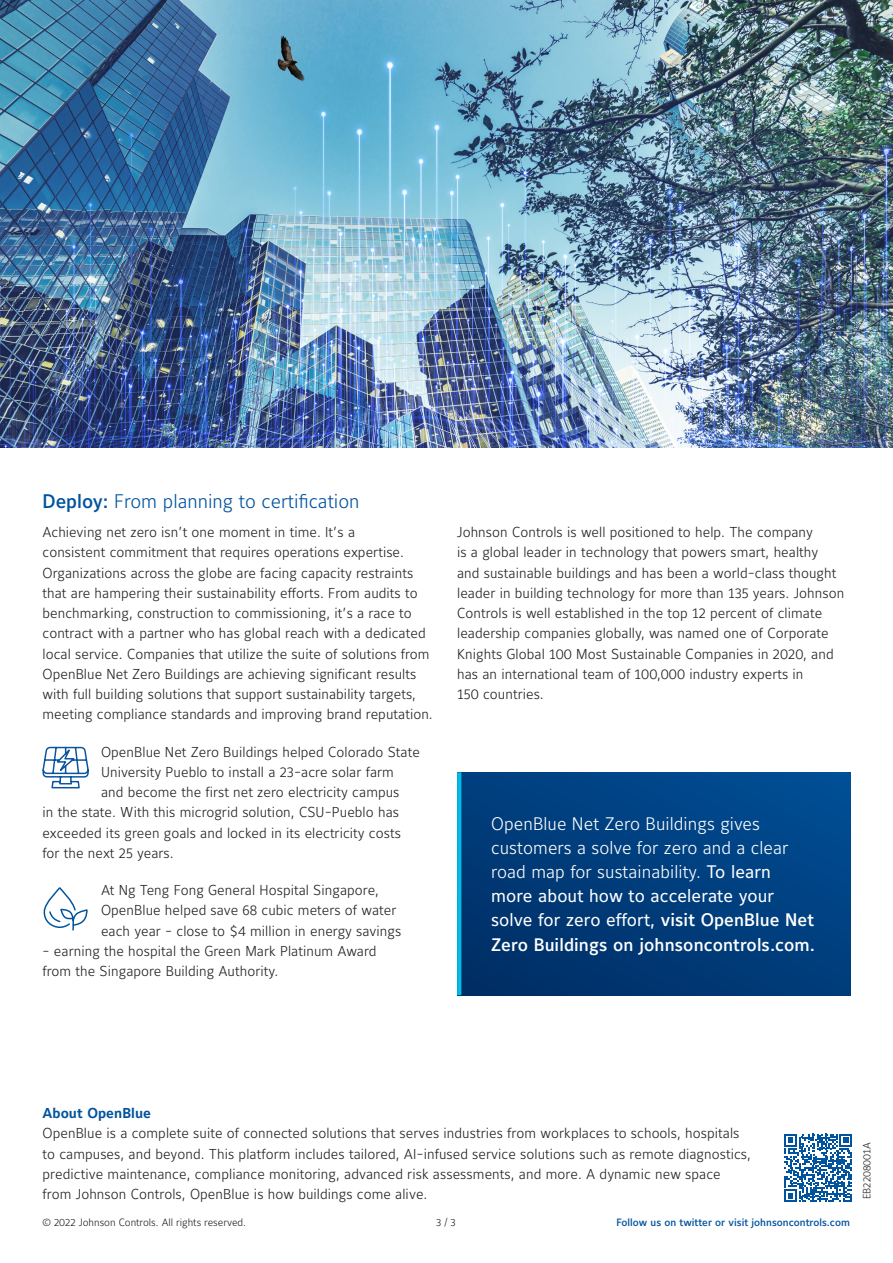
<style>
.page{position:relative;width:893px;height:1263px;background:#fff}
.page>*{position:absolute;margin:0;border:0;box-sizing:border-box;transform-origin:0 0}
._01_Subtitle_level{font:300 19.5px "Maurea Jci Lf ML";color:#01539e}
._01_Body_text_-_Blac{font:300 18px/24px "Maurea Jci Lf ML";letter-spacing:.005em;color:#fff}
._01_Body_text_-_Blac-2{font:300 14.25px/20.2px "Maurea Jci Lf ML";letter-spacing:.005em;color:#231f20}
.Text_9_5pts_13_5pt{font:300 14.25px/20.2px "Maurea Jci Lf ML";letter-spacing:.005em;color:#231f20}
._02_Footnote_Source{font:300 10.5px "Maurea Jci Lf ML";color:#231f20}
.t1{font:500 10.5px "Maurea Jci Lf ML";color:#01539e}
.s1{font-weight:500}
.s2{font-weight:400}
.s3{font-weight:700;color:#01539e}
</style>
<div class="page">
<svg style="left:784px;top:1134px;width:68px;height:68px"></svg>
<img style="left:0;top:0;width:893px;height:448px">
<div style="left:457px;top:772px;width:394px;height:223px;background:linear-gradient(to bottom,#00488b,#00346e)"></div>
<svg style="left:457px;top:772px;width:4px;height:223px"></svg>
<svg style="left:43px;top:887px;width:45px;height:44px"></svg>
<svg style="left:42px;top:746px;width:47px;height:43px"></svg>
<p class="_01_Subtitle_level" style="left:43px;top:489px;width:319px"><span class="s1">Deploy:</span> From planning to certification</p>
<p class="_01_Body_text_-_Blac-2" style="left:43px;top:522px;width:392px">Achieving net zero isn’t one moment in time. It’s a<br>consistent commitment that requires operations expertise.<br>Organizations across the globe are facing capacity restraints that are hampering their sustainability efforts. From audits to benchmarking, construction to commissioning, it’s a race to contract with a partner who has global reach with a dedicated local service. Companies that utilize the suite of solutions from OpenBlue Net Zero Buildings are achieving significant results with full building solutions that support sustainability targets, meeting compliance standards and improving brand reputation.</p>
<p class="_01_Body_text_-_Blac-2" style="left:101px;top:741px;width:320px">OpenBlue Net Zero Buildings helped Colorado State</p>
<p class="_01_Body_text_-_Blac-2" style="left:101px;top:761px;width:294px">University Pueblo to install a 23-acre solar farm</p>
<p class="_01_Body_text_-_Blac-2" style="left:101px;top:782px;width:300px">and become the first net zero electricity campus</p>
<p class="_01_Body_text_-_Blac-2" style="left:43px;top:802px;width:358px">in the state. With this microgrid solution, CSU-Pueblo has</p>
<p class="_01_Body_text_-_Blac-2" style="left:43px;top:822px;width:360px">exceeded its green goals and locked in its electricity costs</p>
<p class="_01_Body_text_-_Blac-2" style="left:43px;top:842px;width:133px">for the next 25 years.</p>
<p class="_01_Body_text_-_Blac-2" style="left:101px;top:880px;width:302px">At Ng Teng Fong General Hospital Singapore,<br>OpenBlue helped save 68 cubic meters of water each year - close to $4 million in energy savings</p>
<p class="_01_Body_text_-_Blac-2" style="left:43px;top:940px;width:335px">- earning the hospital the Green Mark Platinum Award from the Singapore Building Authority.</p>
<p class="_01_Body_text_-_Blac-2" style="left:457px;top:522px;width:389px">Johnson Controls is well positioned to help. The company<br>is a global leader in technology that powers smart, healthy<br>and sustainable buildings and has been a world-class thought leader in building technology for more than 135 years. Johnson Controls is well established in the top 12 percent of climate leadership companies globally, was named one of Corporate Knights Global 100 Most Sustainable Companies in 2020, and has an international team of 100,000 industry experts in<br>150 countries.</p>
<p class="_01_Body_text_-_Blac" style="left:491px;top:812px;width:325px">OpenBlue Net Zero Buildings gives customers a solve for zero and a clear road map for sustainability. <span class="s2">To learn more about how to accelerate your solve for zero effort,</span> <span class="s1">visit OpenBlue Net Zero Buildings on johnsoncontrols.com.</span></p>
<p class="Text_9_5pts_13_5pt" style="left:43px;top:1103px;width:710px"><span class="s3">About OpenBlue<br></span>OpenBlue is a complete suite of connected solutions that serves industries from workplaces to schools, hospitals to campuses, and beyond. This platform includes tailored, AI-infused service solutions such as remote diagnostics, predictive maintenance, compliance monitoring, advanced risk assessments, and more. A dynamic new space from Johnson Controls, OpenBlue is how buildings come alive.</p>
<p class="_02_Footnote_Source" style="left:43px;top:1216px;width:205px">© 2022 Johnson Controls. All rights reserved.</p>
<p class="_02_Footnote_Source" style="left:436px;top:1216px;width:21px">3 / 3</p>
<p class="t1" style="left:616px;top:1215px;width:235px">Follow us on twitter or visit johnsoncontrols.com</p>
<p class="_02_Footnote_Source" style="left:860px;top:1199px;width:58px;rotate:-90deg">EB2208001A</p>
</div>
